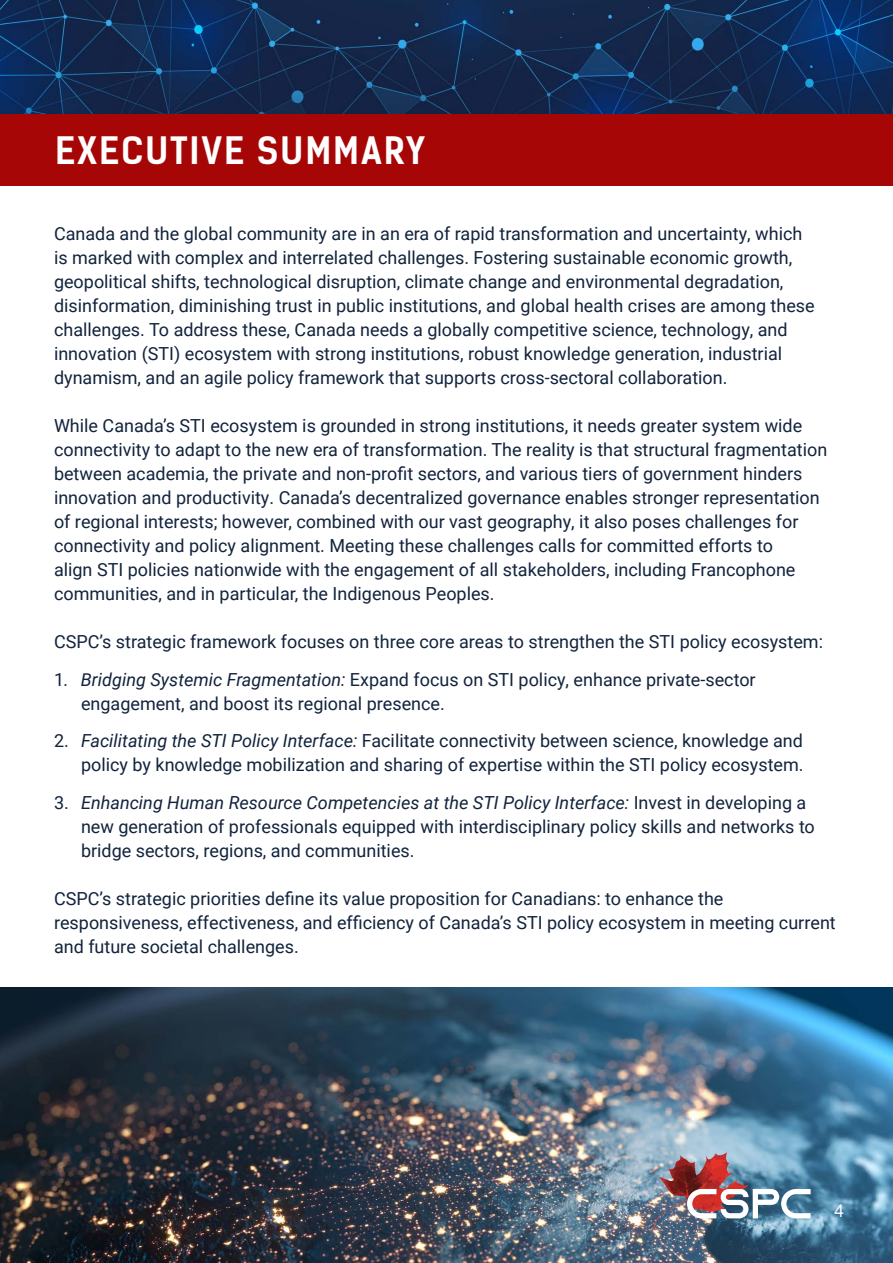
<style>
.page{position:relative;width:893px;height:1263px;background:#fff}
.page>*{position:absolute;margin:0;border:0;box-sizing:border-box;transform-origin:0 0}
.t1{font:700 36px "Kelson Sans";letter-spacing:.055em;color:#fff}
.Body{font:18px/24px "Roboto";color:#12233c}
.numbers{font:18px/24px "Roboto";color:#12233c}
.t2{font:18px "Helvetica Neue";color:#fff}
.s1{font-style:italic}
</style>
<div class="page">
<img style="left:0;top:0;width:893px;height:114px">
<div style="left:0;top:114px;width:893px;height:72px;background:#a60606"></div>
<img style="left:0;top:987px;width:893px;height:276px">
<img style="left:652px;top:1152px;width:159px;height:79px">
<p class="t1" style="left:55px;top:128px;width:371px">EXECUTIVE SUMMARY</p>
<p class="Body" style="left:54px;top:221px;width:762px">Canada and the global community are in an era of rapid transformation and uncertainty, which is marked with complex and interrelated challenges. Fostering sustainable economic growth, geopolitical shifts, technological disruption, climate change and environmental degradation, disinformation, diminishing trust in public institutions, and global health crises are among these challenges. To address these, Canada needs a globally competitive science, technology, and innovation (STI) ecosystem with strong institutions, robust knowledge generation, industrial dynamism, and an agile policy framework that supports cross-sectoral collaboration.</p>
<p class="Body" style="left:54px;top:413px;width:775px">While Canada’s STI ecosystem is grounded in strong institutions, it needs greater system wide connectivity to adapt to the new era of transformation. The reality is that structural fragmentation between academia, the private and non-profit sectors, and various tiers of government hinders innovation and productivity. Canada’s decentralized governance enables stronger representation of regional interests; however, combined with our vast geography, it also poses challenges for connectivity and policy alignment. Meeting these challenges calls for committed efforts to<br>align STI policies nationwide with the engagement of all stakeholders, including Francophone communities, and in particular, the Indigenous Peoples.</p>
<p class="Body" style="left:54px;top:629px;width:770px">CSPC’s strategic framework focuses on three core areas to strengthen the STI policy ecosystem:</p>
<p class="numbers" style="left:81px;top:667px;width:676px;text-indent:-27px">1<span class="s1">. Bridging Systemic Fragmentation:</span> Expand focus on STI policy, enhance private-sector engagement, and boost its regional presence.</p>
<p class="numbers" style="left:54px;top:728px;width:751px;text-align:right">2. <span class="s1">Facilitating the STI Policy Interface:</span> Facilitate connectivity between science, knowledge and policy by knowledge mobilization and sharing of expertise within the STI policy ecosystem.</p>
<p class="numbers" style="left:81px;top:790px;width:735px;text-indent:-27px">3. <span class="s1">Enhancing Human Resource Competencies at the STI Policy Interface:</span> Invest in developing a new generation of professionals equipped with interdisciplinary policy skills and networks to bridge sectors, regions, and communities.</p>
<p class="Body" style="left:54px;top:886px;width:783px">CSPC’s strategic priorities define its value proposition for Canadians: to enhance the responsiveness, effectiveness, and efficiency of Canada’s STI policy ecosystem in meeting current and future societal challenges.</p>
<p class="t2" style="left:834px;top:1199px;width:12px">4</p>
</div>
